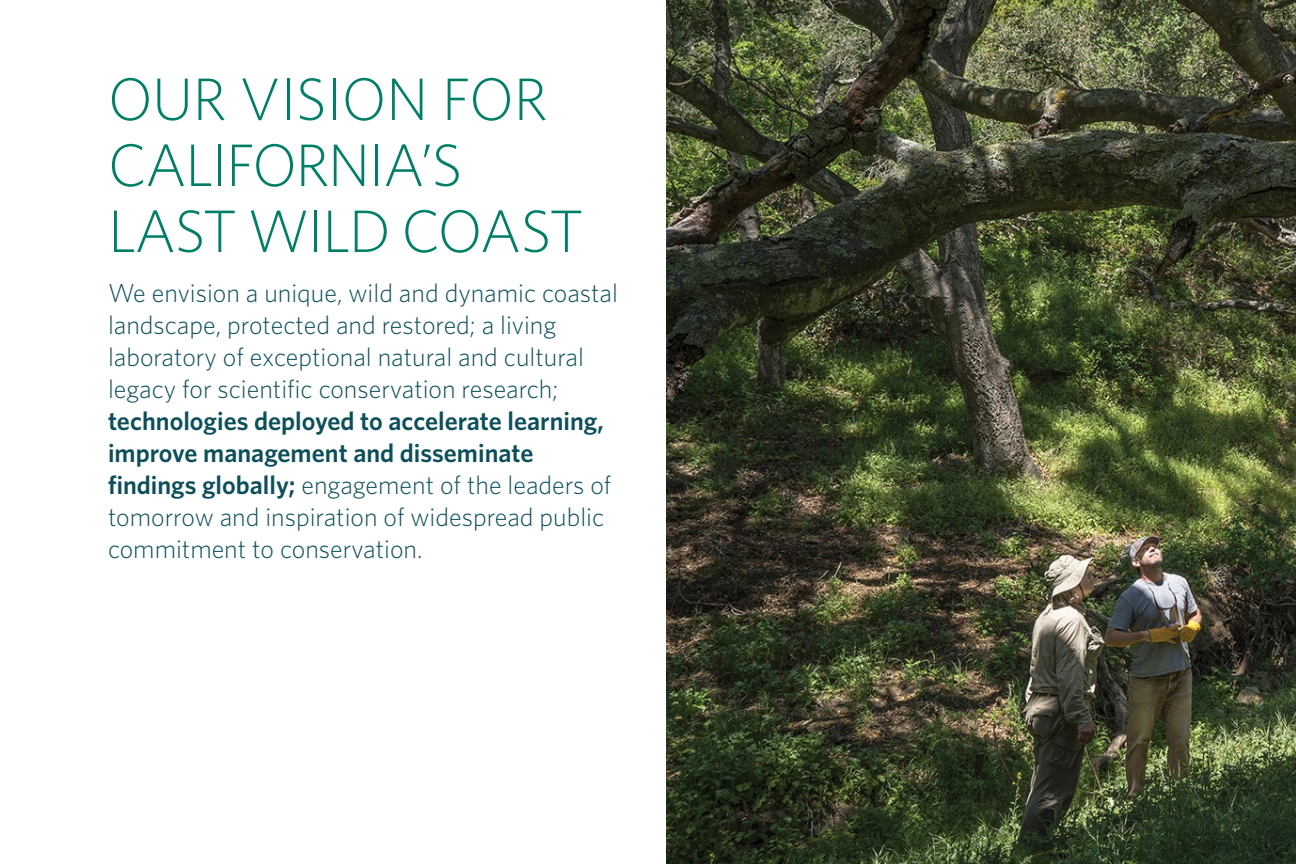
<style>
.page{position:relative;width:1296px;height:864px;background:#fff}
.page>*{position:absolute;margin:0;border:0;box-sizing:border-box;transform-origin:0 0}
.t1{font:300 60px/66px "Whitney";letter-spacing:-.025em;color:#007f67}
.t2{font:600 26px/32px "Whitney";color:#0c4f5a}
.t3{font:300 26px/32px "Whitney";color:#0c4f5a}
.s1{font-weight:300}
</style>
<div class="page">
<img style="left:666px;top:0;width:630px;height:864px">
<h1 class="t1" style="left:108px;top:64px;width:477px">OUR VISION FOR<br>CALIFORNIA’S<br>LAST WILD COAST</h1>
<p class="t3" style="left:108px;top:276px;width:511px">We envision a unique, wild and dynamic coastal landscape, protected and restored; a living laboratory of exceptional natural and cultural legacy for scientific conservation research;</p>
<p class="t2" style="left:108px;top:404px;width:505px">technologies deployed to accelerate learning, improve management and disseminate findings globally; <span class="s1">engagement of the leaders of tomorrow and inspiration of widespread public commitment to conservation.</span></p>
</div>
